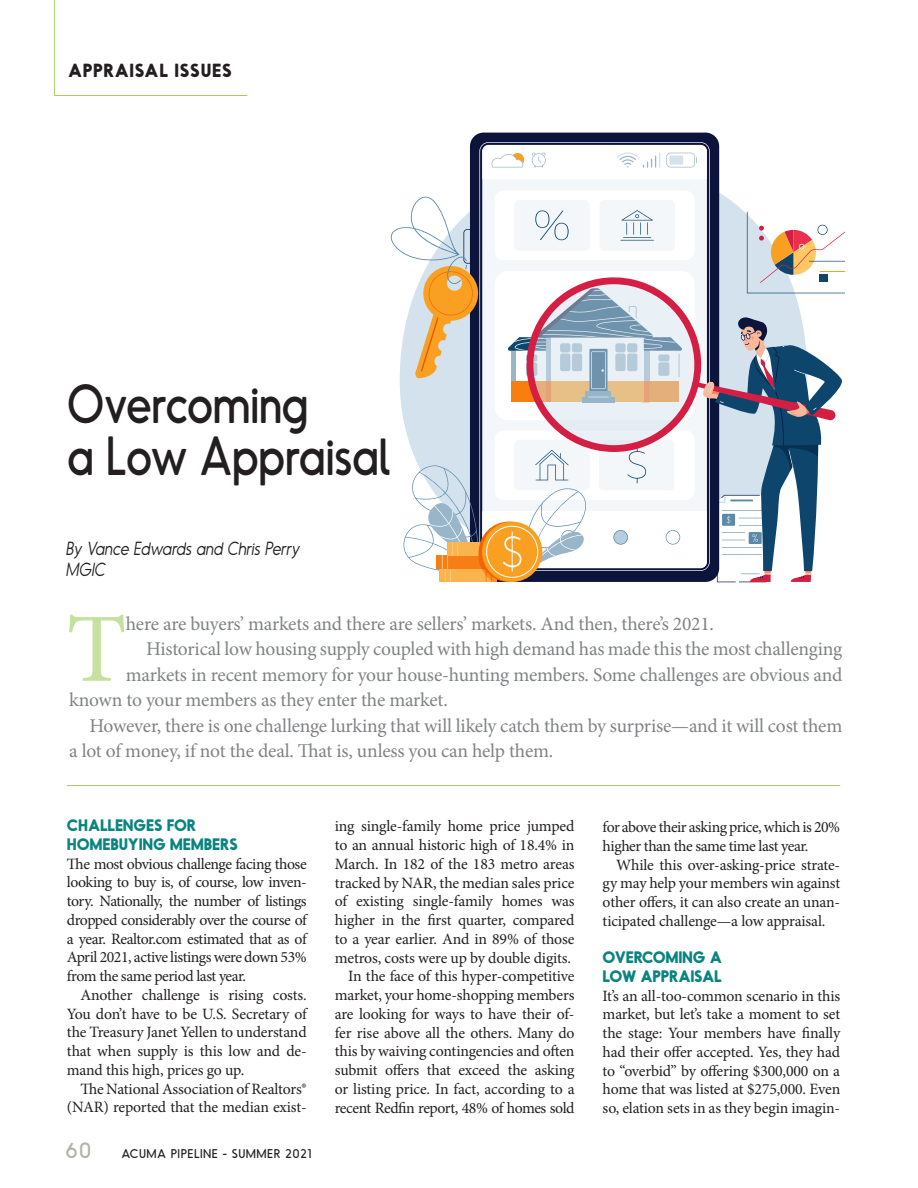
<style>
.page{position:relative;width:918px;height:1188px;background:#fff}
.page>*{position:absolute;margin:0;border:0;box-sizing:border-box;transform-origin:0 0}
.t1{font:97.95px "Minion Pro";color:#c6e09d}
.t2{font:52.2px/52.2px "Odudo Soft";letter-spacing:-.02em;color:#231f20;scale:.86 1}
.t3{font:21px "Odudo Soft";color:#b1b4a9}
.t4{font:19.5px "Minion Pro";letter-spacing:-.015em;color:#808285}
.t5{font:italic 300 18px/21px "Odudo Soft";letter-spacing:-.02em;color:#231f20;scale:.86 1}
.t6{font:700 18px "Odudo Soft";letter-spacing:.04em;color:#231f20}
.t7{font:15.75px/18.8px "Minion Pro";letter-spacing:-.015em;color:#231f20;text-align:justify}
.t8{font:700 15.75px/18.8px "Odudo Soft";letter-spacing:-.01em;color:#09847f}
.t9{font:12px "Odudo Soft";letter-spacing:.04em;color:#231f20}
</style>
<div class="page">
<hr style="left:54px;top:0;width:1px;height:95px;background:#a3cf5e">
<hr style="left:54px;top:95px;width:193px;height:1px;background:#a3cf5e">
<hr style="left:67px;top:785px;width:773px;height:1px;background:#a3cf5e">
<svg style="left:470px;top:133px;width:249px;height:449px;background:#1a2246"></svg>
<div style="left:482px;top:145px;width:225px;height:423px;background:#f3f7fa;border-radius:6px"></div>
<div style="left:482px;top:145px;width:225px;height:33px;background:#fff"></div>
<svg style="left:532px;top:153px;width:14px;height:14px"></svg>
<svg style="left:666px;top:153px;width:31px;height:14px"></svg>
<svg style="left:617px;top:152px;width:43px;height:16px"></svg>
<svg style="left:492px;top:153px;width:32px;height:14px"></svg>
<div style="left:495px;top:191px;width:200px;height:69px;background:#fff;border-radius:9px"></div>
<svg style="left:390px;top:196px;width:454px;height:386px"></svg>
<hr style="left:512px;top:532px;width:1px;height:40px;background:#fff">
<p class="t6" style="left:68px;top:59px;width:165px">APPRAISAL ISSUES</p>
<h2 class="t2" style="left:67px;top:377px;width:378px">Overcoming<br>a Low Appraisal</h2>
<p class="t5" style="left:67px;top:538px;width:274px">By Vance Edwards and Chris Perry<br>MGIC</p>
<h1 class="t1" style="left:66px;top:584px;width:62px">T</h1>
<p class="t4" style="left:126px;top:610px;width:590px">here are buyers’ markets and there are sellers’ markets. And then, there’s 2021.</p>
<p class="t4" style="left:146px;top:636px;width:698px">Historical low housing supply coupled with high demand has made this the most challenging</p>
<p class="t4" style="left:126px;top:662px;width:718px">markets in recent memory for your house-hunting members. Some challenges are obvious and</p>
<p class="t4" style="left:69px;top:687px;width:380px">known to your members as they enter the market.</p>
<p class="t4" style="left:89px;top:713px;width:754px">However, there is one challenge lurking that will likely catch them by surprise—and it will cost them</p>
<p class="t4" style="left:69px;top:738px;width:486px">a lot of money, if not the deal. That is, unless you can help them.</p>
<p class="t8" style="left:67px;top:816px;width:155px;text-indent:56px">NGES FOR<br>HOMEBUYING MEMBERS</p>
<p class="t7" style="left:67px;top:854px;width:241px">The most obvious challenge facing those looking to buy is, of course, low inven&shy;tory. Nationally, the number of listings dropped considerably over the course of a year. Realtor.com estimated that as of April 2021, active listings were down 53% from the same period last year.</p>
<p class="t7" style="left:67px;top:985px;width:241px;text-indent:13px">Another challenge is rising costs.<br>You don’t have to be U.S. Secretary of the Treasury Janet Yellen to understand that when supply is this low and de&shy;mand this high, prices go up.</p>
<p class="t7" style="left:67px;top:1079px;width:241px;text-align:right">The National Association of Realtors® (NAR) reported that the median exist-</p>
<p class="t8" style="left:67px;top:816px;width:31px">CHALLE</p>
<h3 class="t3" style="left:65px;top:1137px;width:28px">60</h3>
<p class="t9" style="left:121px;top:1146px;width:192px">ACUMA PIPELINE - SUMMER 2021</p>
<p class="t7" style="left:335px;top:817px;width:241px;text-align:right">ing single-family home price jumped to an annual historic high of 18.4% in March. In 182 of the 183 metro areas tracked by NAR, the median sales price of existing single-family homes was higher in the first quarter, compared to a year earlier. And in 89% of those metros, costs were up by double digits.<br>In the face of this hyper-competitive market, your home-shopping members are looking for ways to have their of&shy;fer rise above all the others. Many do this by waiving contingencies and often submit offers that exceed the asking or listing price. In fact, according to a recent Redfin report, 48% of homes sold</p>
<p class="t7" style="left:603px;top:818px;width:239px">for above their asking price, which is 20% higher than the same time last year.</p>
<p class="t7" style="left:603px;top:855px;width:239px;text-indent:13px">While this over-asking-price strate&shy;gy may help your members win against other offers, it can also create an unan&shy;ticipated challenge—a low appraisal.</p>
<p class="t8" style="left:603px;top:948px;width:120px">OVERCOMING A<br>LOW APPRAISAL</p>
<p class="t7" style="left:603px;top:986px;width:239px">It’s an all-too-common scenario in this market, but let’s take a moment to set the stage: Your members have finally had their offer accepted. Yes, they had to “overbid” by offering $300,000 on a home that was listed at $275,000. Even so, elation sets in as they begin imagin-</p>
</div>
